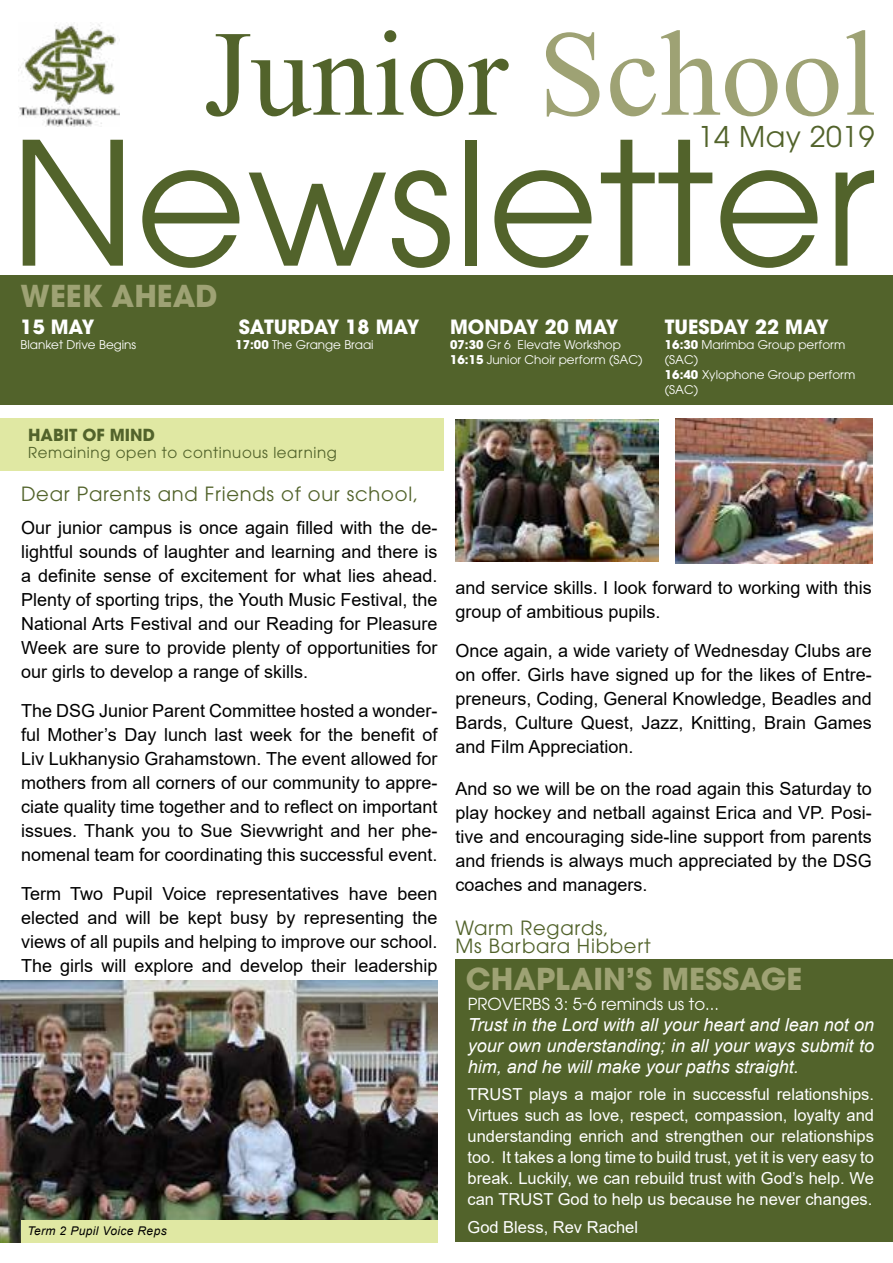
<style>
.page{position:relative;width:893px;height:1263px;background:#fff}
.page>*{position:absolute;margin:0;border:0;box-sizing:border-box;transform-origin:0 0}
.t1{font:170.1px "ITC Avant Garde Pro";color:#52632b}
.t2{font:121.65px "Times New Roman";color:#52632b}
.t3{font:700 30px "ITC Avant Garde Pro";color:#9ea274}
.t4{font:28.35px "ITC Avant Garde Pro";letter-spacing:.02em;color:#52632b}
.t5{font:19.5px/17.5px "ITC Avant Garde Pro";letter-spacing:.04em;color:#52632b}
.t6{font:700 19.5px "ITC Avant Garde Pro";color:#fff}
.t7{font:18px/24px "Arial";color:#000;text-align:justify}
.t8{font:italic 18px/21px "Arial";color:#fff;text-align:justify}
.t9{font:16.5px/21px "Arial";color:#fff;text-align:justify}
.t10{font:16.5px "ITC Avant Garde Pro";color:#fff}
.t11{font:700 16.5px "ITC Avant Garde Pro";color:#52632b}
.t12{font:15px "ITC Avant Garde Pro";letter-spacing:.04em;color:#52632b}
.t13{font:12px/15px "ITC Avant Garde Pro";color:#fff}
.t14{font:italic 12px "Arial";letter-spacing:.03em;color:#000}
.s1{color:#9ea274}
.s2{font-weight:700}
</style>
<div class="page">
<div style="left:0;top:419px;width:443px;height:52px;background:#e0e8a3"></div>
<div style="left:456px;top:959px;width:437px;height:282px;background:#52632b"></div>
<img style="left:18px;top:22px;width:101px;height:105px">
<div style="left:0;top:275px;width:893px;height:130px;background:#52632b"></div>
<img style="left:0;top:980px;width:437px;height:262px">
<img style="left:456px;top:419px;width:203px;height:143px">
<img style="left:675px;top:418px;width:197px;height:145px">
<div style="left:21px;top:1220px;width:416px;height:22px;background:#e0e8a3"></div>
<h2 class="t2" style="left:204px;top:-12px;width:674px">Junior <span class="s1">School</span></h2>
<h3 class="t4" style="left:698px;top:119px;width:178px">14 May 2019</h3>
<h1 class="t1" style="left:10px;top:98px;width:867px">Newsletter</h1>
<h3 class="t3" style="left:21px;top:276px;width:199px">WEEK AHEAD</h3>
<p class="t6" style="left:21px;top:314px;width:75px">15 MAY</p>
<p class="t13" style="left:21px;top:337px;width:117px">Blanket Drive Begins</p>
<p class="t6" style="left:239px;top:314px;width:182px">SATURDAY 18 MAY</p>
<p class="t13" style="left:235px;top:337px;width:140px"><span class="s2">17:00</span> The Grange Braai</p>
<p class="t6" style="left:450px;top:314px;width:170px">MONDAY 20 MAY</p>
<p class="t13" style="left:450px;top:337px;width:194px"><span class="s2">07:30</span> Gr 6 Elevate Workshop<br><span class="s2">16:15</span> Junior Choir perform (SAC)</p>
<p class="t6" style="left:665px;top:314px;width:165px">TUESDAY 22 MAY</p>
<p class="t13" style="left:665px;top:337px;width:192px"><span class="s2">16:30</span> Marimba Group perform (SAC)<br><span class="s2">16:40</span> Xylophone Group perform (SAC)</p>
<p class="t11" style="left:28px;top:424px;width:128px">HABIT OF MIND</p>
<p class="t12" style="left:28px;top:443px;width:310px">Remaining open to continuous learning</p>
<p class="t5" style="left:21px;top:484px;width:399px">Dear Parents and Friends of our school,</p>
<p class="t7" style="left:21px;top:515px;width:418px">Our junior campus is once again filled with the de&shy;lightful sounds of laughter and learning and there is a definite sense of excitement for what lies ahead.<br>Plenty of sporting trips, the Youth Music Festival, the National Arts Festival and our Reading for Pleasure Week are sure to provide plenty of opportunities for our girls to develop a range of skills.</p>
<p class="t7" style="left:21px;top:698px;width:418px">The DSG Junior Parent Committee hosted a wonder&shy;ful Mother’s Day lunch last week for the benefit of Liv Lukhanysio Grahamstown. The event allowed for mothers from all corners of our community to appre&shy;ciate quality time together and to reflect on important issues. Thank you to Sue Sievwright and her phe&shy;nomenal team for coordinating this successful event.</p>
<p class="t7" style="left:21px;top:881px;width:418px">Term Two Pupil Voice representatives have been elected and will be kept busy by representing the views of all pupils and helping to improve our school.<br>The girls will explore and develop their leadership</p>
<p class="t14" style="left:28px;top:1223px;width:141px">Term 2 Pupil Voice Reps</p>
<p class="t7" style="left:455px;top:575px;width:418px">and service skills. I look forward to working with this group of ambitious pupils.</p>
<p class="t7" style="left:455px;top:638px;width:418px">Once again, a wide variety of Wednesday Clubs are on offer. Girls have signed up for the likes of Entre&shy;preneurs, Coding, General Knowledge, Beadles and Bards, Culture Quest, Jazz, Knitting, Brain Games and Film Appreciation.</p>
<p class="t7" style="left:455px;top:776px;width:418px">And so we will be on the road again this Saturday to play hockey and netball against Erica and VP. Posi&shy;tive and encouraging side-line support from parents and friends is always much appreciated by the DSG coaches and managers.</p>
<p class="t5" style="left:455px;top:919px;width:197px">Warm Regards,<br>Ms Barbara Hibbert</p>
<h3 class="t3" style="left:466px;top:959px;width:338px">CHAPLAIN’S MESSAGE</h3>
<p class="t10" style="left:468px;top:993px;width:253px">PROVERBS 3: 5-6 reminds us to...</p>
<p class="t8" style="left:468px;top:1014px;width:408px">Trust in the Lord with all your heart and lean not on your own understanding; in all your ways submit to him, and he will make your paths straight.</p>
<p class="t9" style="left:468px;top:1083px;width:408px">TRUST plays a major role in successful relationships.<br>Virtues such as love, respect, compassion, loyalty and understanding enrich and strengthen our relationships too. It takes a long time to build trust, yet it is very easy to break. Luckily, we can rebuild trust with God’s help. We can TRUST God to help us because he never changes.</p>
<p class="t9" style="left:468px;top:1217px;width:172px">God Bless, Rev Rachel</p>
</div>
